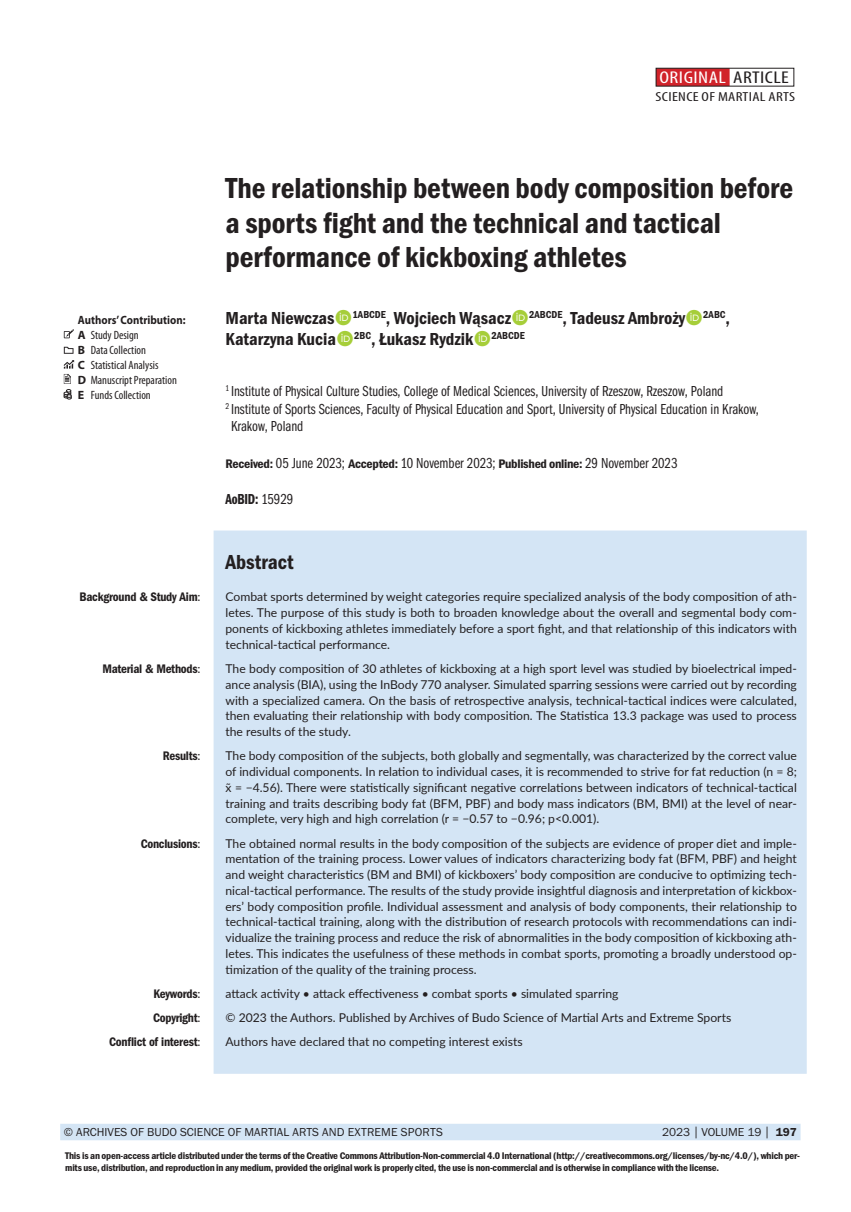
<style>
.page{position:relative;width:851px;height:1212px;background:#fff}
.page>*{position:absolute;margin:0;border:0;box-sizing:border-box;transform-origin:0 0}
.t1{font:30px/34.5px "Franklin Got Itc TOT Dem Con";color:#231f20}
.t2{font:21px "Franklin Got Itc TOT Dem Con";color:#231f20}
.t3{font:18px/21px "Franklin Got Itc TOT Dem Con";color:#231f20}
.t4{font:condensed 17.1px "Myriad Pro";letter-spacing:.02em;color:#fff;scale:1.26 1}
.t5{font:15px/18px "Franklin Got Itc TOT Boo Com";color:#231f20}
.t6{font:15px "Franklin Got Itc TOT Dem Com";letter-spacing:-.01em;color:#231f20}
.t7{font:condensed 13.05px "Myriad Pro";letter-spacing:.02em;color:#231f20;scale:1.26 1}
.t8{font:12.9px "Franklin Got Itc TOT Dem Con";letter-spacing:-.02em;color:#231f20}
.t9{font:12.15px/15.8px "Lato";color:#231f20;text-align:justify}
.t10{font:condensed 12px/15px "Myriad Pro";color:#231f20}
.t11{font:12px "Franklin Got Itc TOT Boo";color:#231f20}
.t12{font:10.05px/12px "Franklin Got Itc TOT Dem Con";letter-spacing:-.02em;color:#231f20;scale:1.05 1}
.s1{font-weight:700;font-stretch:normal}
.s2{color:#231f20}
.s3{font-family:"Franklin Got Itc TOT Dem Con";font-size:12.9px}
.s4{font-family:"Franklin Got Itc TOT Boo Com"}
.s5{font-family:"Lato";font-size:12.15px}
.s6{font-size:14.1px}
.s7{font-family:"Franklin Got Itc TOT Dem"}
</style>
<div class="page">
<div style="left:213px;top:530px;width:593px;height:544px;background:#d4e5f5;border:2px solid #d4e5f5"></div>
<div style="left:656px;top:68px;width:73px;height:18px;background:#d1232a"></div>
<div style="left:60px;top:1124px;width:740px;height:16px;background:#d4e5f5"></div>
<svg style="left:64px;top:329px;width:10px;height:9px"></svg>
<svg style="left:64px;top:347px;width:9px;height:7px"></svg>
<svg style="left:64px;top:360px;width:10px;height:39px"></svg>
<p class="t10" style="left:78px;top:312px;width:109px"><span class="s1">Authors’ Contribution:<br>A</span> Study Design<br><span class="s1">B</span> Data Collection<br><span class="s1">C</span> Statistical Analysis<br><span class="s1">D</span> Manuscript Preparation<br><span class="s1">E</span> Funds Collection</p>
<h3 class="t4" style="left:659px;top:67px;width:104px">ORIGINAL <span class="s2">ARTICLE</span></h3>
<p class="t7" style="left:655px;top:89px;width:112px">SCIENCE OF MARTIAL ARTS</p>
<h1 class="t1" style="left:225px;top:171px;width:569px">The relationship between body composition before a sports fight and the technical and tactical performance of kickboxing athletes</h1>
<h3 class="t3" style="left:225px;top:308px;width:506px">Marta Niewczas <sup>1ABCDE</sup>, Wojciech Wąsacz <sup>2ABCDE</sup>, Tadeusz Ambroży <sup>2ABC</sup>,<br>Katarzyna Kucia <sup>2BC</sup>, Łukasz Rydzik <sup>2ABCDE</sup></h3>
<p class="t5" style="left:225px;top:382px;width:535px"><sup>1</sup> Institute of Physical Culture Studies, College of Medical Sciences, University of Rzeszow, Rzeszow, Poland<br><sup>2</sup> Institute of Sports Sciences, Faculty of Physical Education and Sport, University of Physical Education in Krakow,</p>
<p class="t5" style="left:231px;top:417px;width:74px">Krakow, Poland</p>
<p class="t5" style="left:225px;top:454px;width:453px"><span class="s3">Received:</span> 05 June 2023; <span class="s3">Accepted:</span> 10 November 2023; <span class="s3">Published online:</span> 29 November 2023</p>
<p class="t6" style="left:225px;top:491px;width:69px">AoBID: <span class="s4">15929</span></p>
<h2 class="t2" style="left:225px;top:550px;width:70px">Abstract</h2>
<p class="t8" style="left:79px;top:590px;width:122px">Background &amp; Study Aim<span class="s5">:</span></p>
<p class="t9" style="left:225px;top:589px;width:573px">Combat sports determined by weight categories require specialized analysis of the body composition of ath&shy;letes. The purpose of this study is both to broaden knowledge about the overall and segmental body com&shy;ponents of kickboxing athletes immediately before a sport fight, and that relationship of this indicators with technical-tactical performance.</p>
<p class="t8" style="left:102px;top:661px;width:99px">Material &amp; Methods<span class="s5">:</span></p>
<p class="t9" style="left:225px;top:660px;width:573px">The body composition of 30 athletes of kickboxing at a high sport level was studied by bioelectrical imped&shy;ance analysis (BIA), using the InBody 770 analyser. Simulated sparring sessions were carried out by recording with a specialized camera. On the basis of retrospective analysis, technical-tactical indices were calculated, then evaluating their relationship with body composition. The Statistica 13.3 package was used to process the results of the study.</p>
<p class="t8" style="left:163px;top:749px;width:39px">Results<span class="s5">:</span></p>
<p class="t9" style="left:225px;top:747px;width:573px">The body composition of the subjects, both globally and segmentally, was characterized by the correct value of individual components. In relation to individual cases, it is recommended to strive for fat reduction (n = 8; x̃= −4.56). There were statistically significant negative correlations between indicators of technical-tactical training and traits describing body fat (BFM, PBF) and body mass indicators (BM, BMI) at the level of near&shy;complete, very high and high correlation (r = −0.57 to −0.96; p&lt;0.001).</p>
<p class="t8" style="left:141px;top:836px;width:61px">Conclusions<span class="s5">:</span></p>
<p class="t9" style="left:225px;top:835px;width:573px">The obtained normal results in the body composition of the subjects are evidence of proper diet and imple&shy;mentation of the training process. Lower values of indicators characterizing body fat (BFM, PBF) and height and weight characteristics (BM and BMI) of kickboxers’ body composition are conducive to optimizing tech&shy;nical-tactical performance. The results of the study provide insightful diagnosis and interpretation of kickbox&shy;ers’ body composition profile. Individual assessment and analysis of body components, their relationship to technical-tactical training, along with the distribution of research protocols with recommendations can indi&shy;vidualize the training process and reduce the risk of abnormalities in the body composition of kickboxing ath&shy;letes. This indicates the usefulness of these methods in combat sports, promoting a broadly understood op&shy;timization of the quality of the training process.</p>
<p class="t8" style="left:153px;top:986px;width:48px">Keywords<span class="s5">:</span></p>
<p class="t9" style="left:225px;top:985px;width:394px">attack activity • attack effectiveness • combat sports • simulated sparring</p>
<p class="t8" style="left:153px;top:1010px;width:49px">Copyright<span class="s5">:</span></p>
<p class="t9" style="left:225px;top:1009px;width:507px">© 2023 the Authors. Published by Archives of Budo Science of Martial Arts and Extreme Sports</p>
<p class="t8" style="left:109px;top:1035px;width:93px">Conflict of interest<span class="s5">:</span></p>
<p class="t9" style="left:225px;top:1033px;width:298px">Authors have declared that no competing interest exists</p>
<p class="t11" style="left:64px;top:1125px;width:380px">© ARCHIVES OF BUDO SCIENCE OF MARTIAL ARTS AND EXTREME SPORTS</p>
<p class="t11" style="left:662px;top:1125px;width:136px">2023 <span class="s6">|</span> VOLUME 19 <span class="s6">|</span> <span class="s7">197</span></p>
<p class="t12" style="left:65px;top:1150px;width:701px">This is an open-access article distributed under the terms of the Creative Commons Attribution-Non-commercial 4.0 International (http://creativecommons.org/licenses/by-nc/4.0/), which per&shy;mits use, distribution, and reproduction in any medium, provided the original work is properly cited, the use is non-commercial and is otherwise in compliance with the license.</p>
</div>
